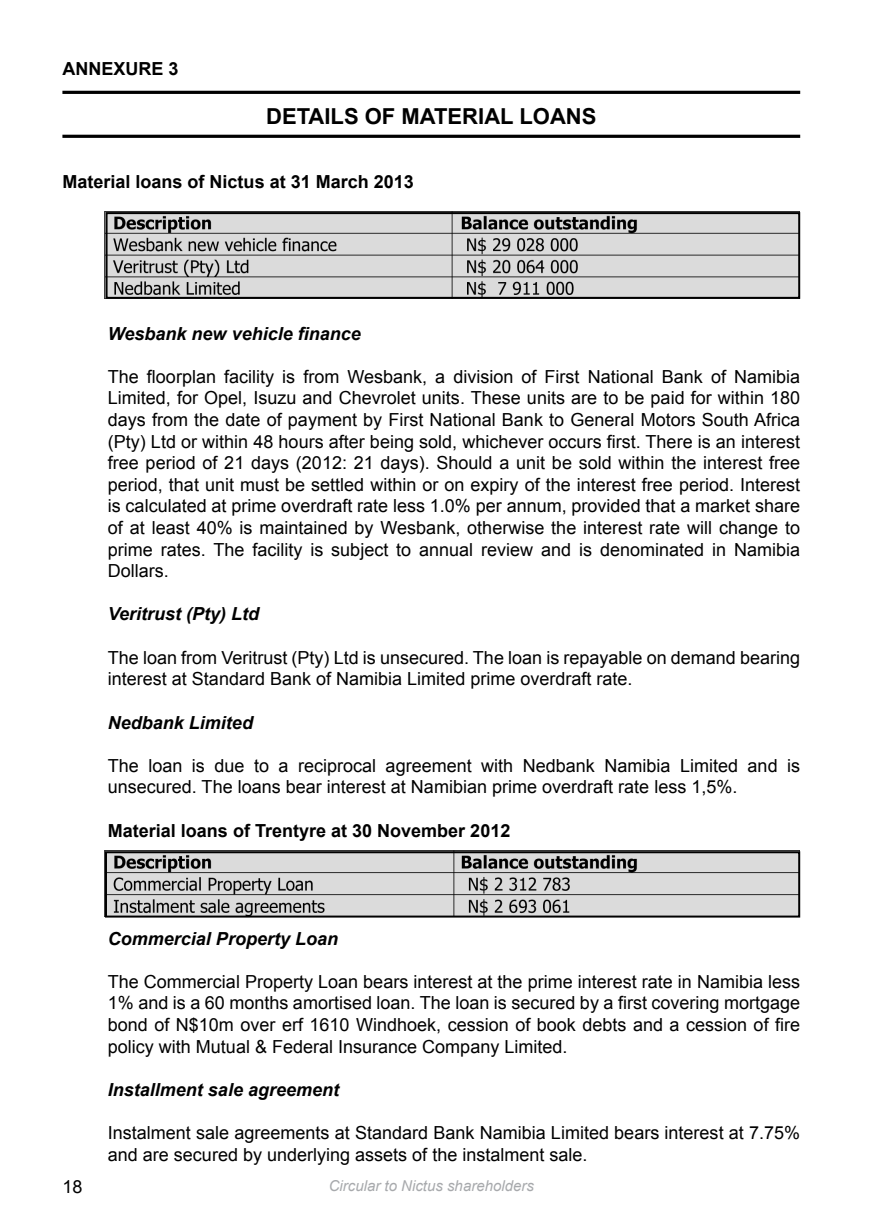
<style>
.page{position:relative;width:874px;height:1225px;background:#fff}
.page>*{position:absolute;margin:0;border:0;box-sizing:border-box;transform-origin:0 0}
.t1{font:700 22px "Arial";color:#000}
.t2{font:18px/21.6px "Arial";color:#000}
.t3{font:italic 700 18px "Arial";color:#000}
.t4{font:700 18px "Arial";color:#000}
.t5{font:italic 15px "Arial";color:#a7a9ac}
</style>
<div class="page">
<img style="left:108px;top:215px;width:688px;height:81px">
<hr style="left:62px;top:91px;width:737px;height:3px;background:#000">
<hr style="left:62px;top:135px;width:737px;height:3px;background:#000">
<img style="left:105px;top:850px;width:694px;height:64px">
<div style="left:105px;top:212px;width:694px;height:87px;border:2px solid #000"></div>
<div style="left:105px;top:851px;width:694px;height:66px;border:2px solid #000"></div>
<p class="t4" style="left:62px;top:57px;width:118px">ANNEXURE 3</p>
<p class="t1" style="left:266px;top:101px;width:331px">DETAILS OF MATERIAL LOANS</p>
<p class="t4" style="left:62px;top:170px;width:353px">Material loans of Nictus at 31 March 2013</p>
<p class="t3" style="left:108px;top:321px;width:254px">Wesbank new vehicle finance</p>
<p class="t2" style="left:108px;top:366px;width:693px;text-align:justify">The floorplan facility is from Wesbank, a division of First National Bank of Namibia Limited, for Opel, Isuzu and Chevrolet units. These units are to be paid for within 180 days from the date of payment by First National Bank to General Motors South Africa (Pty) Ltd or within 48 hours after being sold, whichever occurs first. There is an interest free period of 21 days (2012: 21 days). Should a unit be sold within the interest free period, that unit must be settled within or on expiry of the interest free period. Interest is calculated at prime overdraft rate less 1.0% per annum, provided that a market share of at least 40% is maintained by Wesbank, otherwise the interest rate will change to prime rates. The facility is subject to annual review and is denominated in Namibia Dollars.</p>
<p class="t3" style="left:108px;top:602px;width:153px">Veritrust (Pty) Ltd</p>
<p class="t2" style="left:108px;top:647px;width:693px">The loan from Veritrust (Pty) Ltd is unsecured. The loan is repayable on demand bearing interest at Standard Bank of Namibia Limited prime overdraft rate.</p>
<p class="t3" style="left:108px;top:710px;width:147px">Nedbank Limited</p>
<p class="t2" style="left:108px;top:755px;width:693px">The loan is due to a reciprocal agreement with Nedbank Namibia Limited and is unsecured. The loans bear interest at Namibian prime overdraft rate less 1,5%.</p>
<p class="t4" style="left:108px;top:818px;width:404px">Material loans of Trentyre at 30 November 2012</p>
<p class="t3" style="left:108px;top:926px;width:232px">Commercial Property Loan</p>
<p class="t2" style="left:108px;top:971px;width:693px;text-align:justify">The Commercial Property Loan bears interest at the prime interest rate in Namibia less 1% and is a 60 months amortised loan. The loan is secured by a first covering mortgage bond of N$10m over erf 1610 Windhoek, cession of book debts and a cession of fire policy with Mutual &amp; Federal Insurance Company Limited.</p>
<p class="t3" style="left:108px;top:1077px;width:233px">Installment sale agreement</p>
<p class="t2" style="left:108px;top:1122px;width:693px">Instalment sale agreements at Standard Bank Namibia Limited bears interest at 7.75% and are secured by underlying assets of the instalment sale.</p>
<p class="t2" style="left:62px;top:1175px;width:22px">18</p>
<p class="t5" style="left:328px;top:1175px;width:207px">Circular to Nictus shareholders</p>
</div>
